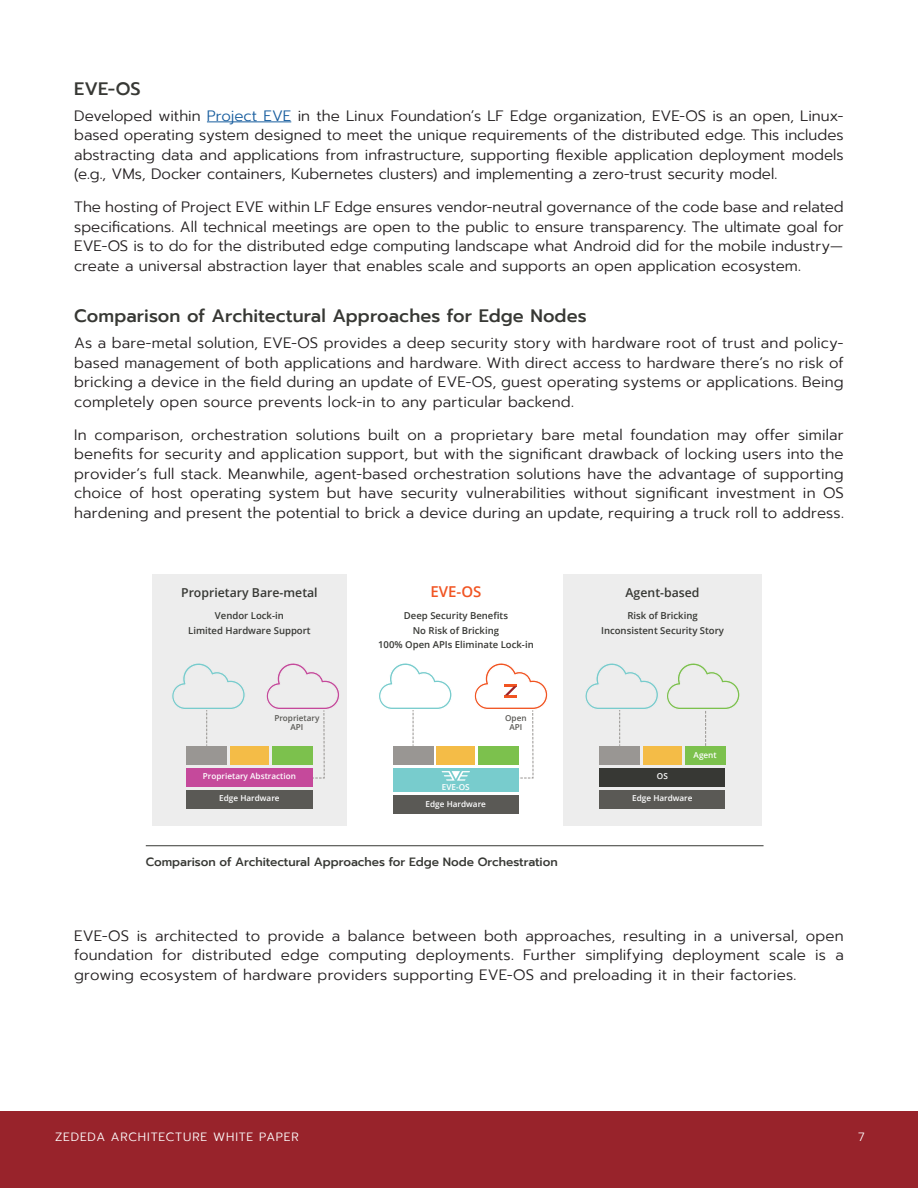
<style>
.page{position:relative;width:918px;height:1188px;background:#fff}
.page>*{position:absolute;margin:0;border:0;box-sizing:border-box;transform-origin:0 0}
.subheader{font:500 18px "Prompt";letter-spacing:.005em;color:#373834}
.body{font:300 15px/19.5px "Prompt";letter-spacing:.005em;color:#231f20;text-align:justify}
.t1{font:600 15px "Open Sans";color:#f15422}
.t2{font:600 12.3px "Open Sans";color:#373834}
.t3{font:500 12px "Prompt";letter-spacing:-.005em;color:#373834}
.t4{font:300 12px "Prompt";letter-spacing:.07em;color:#fff}
.t5{font:600 9.6px/14.2px "Open Sans";color:#373834;text-align:center}
.t6{font:600 8.25px "Open Sans";color:#fff}
.t7{font:600 8.25px/9.6px "Open Sans";color:#5a5955;text-align:center}
.s1{color:#175d9e}
.s2{font-family:"Metropolis"}
</style>
<div class="page">
<div style="left:0;top:1111px;width:918px;height:77px;background:#98232b"></div>
<hr style="left:207px;top:122px;width:84px;height:1px;background:#175d9e">
<div style="left:563px;top:574px;width:199px;height:252px;background:#ededed"></div>
<div style="left:152px;top:574px;width:195px;height:252px;background:#ededed"></div>
<div style="left:186px;top:790px;width:126px;height:19px;background:#5a5955"></div>
<div style="left:186px;top:746px;width:41px;height:19px;background:#999693"></div>
<svg style="left:266px;top:663px;width:74px;height:116px"></svg>
<div style="left:230px;top:746px;width:39px;height:19px;background:#f4bc47"></div>
<div style="left:643px;top:746px;width:39px;height:19px;background:#f4bc47"></div>
<div style="left:272px;top:746px;width:40px;height:19px;background:#7cc14d"></div>
<div style="left:186px;top:768px;width:126px;height:19px;background:#c5499b"></div>
<div style="left:393px;top:795px;width:126px;height:19px;background:#5a5955"></div>
<div style="left:599px;top:790px;width:126px;height:19px;background:#5a5955"></div>
<div style="left:599px;top:746px;width:41px;height:19px;background:#999693"></div>
<div style="left:685px;top:746px;width:40px;height:19px;background:#7cc14d"></div>
<div style="left:599px;top:768px;width:126px;height:19px;background:#373834"></div>
<svg style="left:667px;top:663px;width:73px;height:86px"></svg>
<svg style="left:172px;top:663px;width:73px;height:83px"></svg>
<svg style="left:585px;top:663px;width:73px;height:83px"></svg>
<div style="left:393px;top:768px;width:126px;height:24px;background:#78cccd"></div>
<svg style="left:379px;top:663px;width:169px;height:118px"></svg>
<hr style="left:146px;top:845px;width:618px;height:1px;background:#373834">
<p class="subheader" style="left:74px;top:75px;width:68px">EVE-OS</p>
<p class="body" style="left:74px;top:106px;width:771px">Developed within <span class="s1">Project EVE</span> in the Linux Foundation’s LF Edge organization, EVE-OS is an open, Linux&shy;based operating system designed to meet the unique requirements of the distributed edge. This includes abstracting data and applications from infrastructure, supporting flexible application deployment models (e.g., VMs, Docker containers, Kubernetes clusters) and implementing a zero-trust security model.</p>
<p class="body" style="left:74px;top:197px;width:771px">The hosting of Project EVE within LF Edge ensures vendor-neutral governance of the code base and related specifications. All technical meetings are open to the public to ensure transparency. The ultimate goal for EVE-OS is to do for the distributed edge computing landscape what Android did for the mobile industry<span class="s2">— </span>create a universal abstraction layer that enables scale and supports an open application ecosystem.</p>
<p class="subheader" style="left:74px;top:303px;width:514px">Comparison of Architectural Approaches for Edge Nodes</p>
<p class="body" style="left:74px;top:333px;width:771px">As a bare-metal solution, EVE-OS provides a deep security story with hardware root of trust and policy&shy;based management of both applications and hardware. With direct access to hardware there’s no risk of bricking a device in the field during an update of EVE-OS, guest operating systems or applications. Being completely open source prevents lock-in to any particular backend.</p>
<p class="body" style="left:74px;top:425px;width:771px">In comparison, orchestration solutions built on a proprietary bare metal foundation may offer similar benefits for security and application support, but with the significant drawback of locking users into the provider’s full stack. Meanwhile, agent-based orchestration solutions have the advantage of supporting choice of host operating system but have security vulnerabilities without significant investment in OS hardening and present the potential to brick a device during an update, requiring a truck roll to address.</p>
<p class="t2" style="left:181px;top:584px;width:138px">Proprietary Bare-metal</p>
<p class="t1" style="left:430px;top:581px;width:52px">EVE-OS</p>
<p class="t2" style="left:626px;top:584px;width:76px">Agent-based</p>
<p class="t5" style="left:188px;top:609px;width:124px">Vendor Lock-in<br>Limited Hardware Support</p>
<p class="t5" style="left:378px;top:609px;width:157px">Deep Security Benefits<br>No Risk of Bricking<br>100% Open APIs Eliminate Lock-in</p>
<p class="t5" style="left:601px;top:609px;width:124px">Risk of Bricking<br>Inconsistent Security Story</p>
<p class="t7" style="left:274px;top:713px;width:47px">Proprietary<br>API</p>
<p class="t6" style="left:203px;top:771px;width:94px">Proprietary Abstraction</p>
<p class="t6" style="left:219px;top:793px;width:62px">Edge Hardware</p>
<p class="t7" style="left:505px;top:713px;width:23px">Open<br>API</p>
<p class="t6" style="left:442px;top:782px;width:29px">EVE-OS</p>
<p class="t6" style="left:426px;top:798px;width:62px">Edge Hardware</p>
<p class="t3" style="left:146px;top:853px;width:413px">Comparison of Architectural Approaches for Edge Node Orchestration</p>
<p class="t6" style="left:657px;top:771px;width:12px">OS</p>
<p class="t6" style="left:694px;top:749px;width:25px">Agent</p>
<p class="t6" style="left:632px;top:793px;width:62px">Edge Hardware</p>
<p class="body" style="left:74px;top:926px;width:771px">EVE-OS is architected to provide a balance between both approaches, resulting in a universal, open foundation for distributed edge computing deployments. Further simplifying deployment scale is a growing ecosystem of hardware providers supporting EVE-OS and preloading it in their factories.</p>
<p class="t4" style="left:55px;top:1128px;width:245px">ZEDEDA ARCHITECTURE WHITE PAPER</p>
<p class="t4" style="left:858px;top:1128px;width:8px">7</p>
</div>
